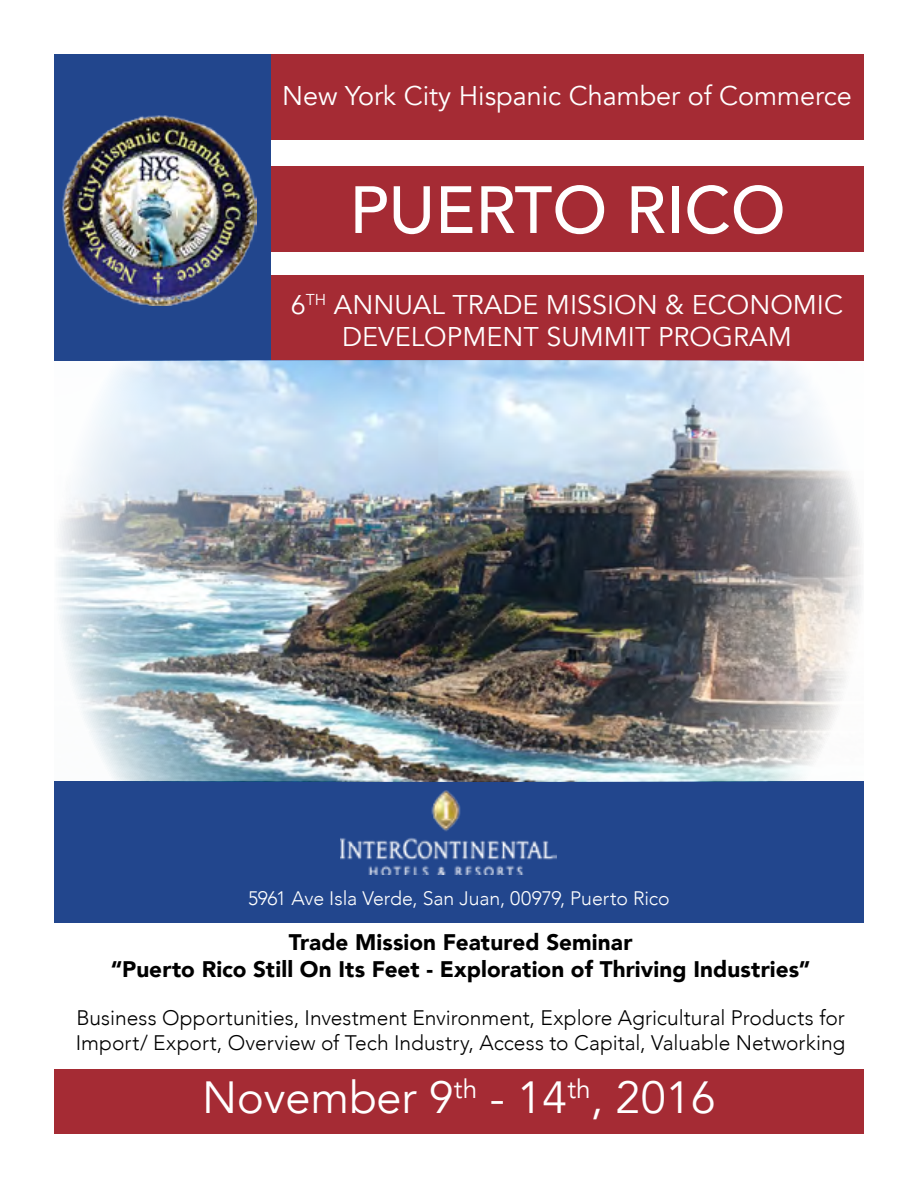
<style>
.page{position:relative;width:918px;height:1188px;background:#fff}
.page>*{position:absolute;margin:0;border:0;box-sizing:border-box;transform-origin:0 0}
.t1{font:500 66px "Avenir";color:#fff}
.t2{font:45px "Avenir";color:#fff}
.t3{font:27px/32.4px "Avenir";color:#fff;text-align:center}
.t4{font:900 22.5px/27px "Avenir";letter-spacing:.005em;color:#000;text-align:center}
.t5{font:300 21px/25.2px "Avenir";color:#000}
.t6{font:300 19.5px "Avenir";letter-spacing:-.005em;color:#fff}
</style>
<div class="page">
<div style="left:54px;top:54px;width:217px;height:307px;background:#22468d"></div>
<div style="left:271px;top:166px;width:592px;height:86px;background:#a52b34"></div>
<div style="left:271px;top:54px;width:592px;height:85px;background:#a52b34"></div>
<div style="left:271px;top:275px;width:592px;height:85px;background:#a52b34"></div>
<div style="left:54px;top:781px;width:809px;height:141px;background:#22468d"></div>
<div style="left:54px;top:1069px;width:809px;height:65px;background:#a52b34"></div>
<img style="left:62px;top:115px;width:195px;height:190px">
<img style="left:58px;top:361px;width:806px;height:421px">
<img style="left:340px;top:791px;width:216px;height:84px">
<p class="t3" style="left:282px;top:80px;width:571px">New York City Hispanic Chamber of Commerce</p>
<h1 class="t1" style="left:349px;top:153px;width:438px">PUERTO RICO</h1>
<p class="t3" style="left:291px;top:289px;width:554px">6<sup>TH</sup> ANNUAL TRADE MISSION &amp; ECONOMIC<br>DEVELOPMENT SUMMIT PROGRAM</p>
<p class="t6" style="left:248px;top:887px;width:423px">5961 Ave Isla Verde, San Juan, 00979, Puerto Rico</p>
<p class="t4" style="left:111px;top:928px;width:701px">Trade Mission Featured Seminar<br>“Puerto Rico Still On Its Feet - Exploration of Thriving Industries”</p>
<p class="t5" style="left:76px;top:1005px;width:771px">Business Opportunities, Investment Environment, Explore Agricultural Products for<br>Import/ Export, Overview of Tech Industry, Access to Capital, Valuable Networking</p>
<h2 class="t2" style="left:202px;top:1071px;width:515px">November 9<sup>th</sup> - 14<sup>th</sup>, 2016</h2>
</div>
